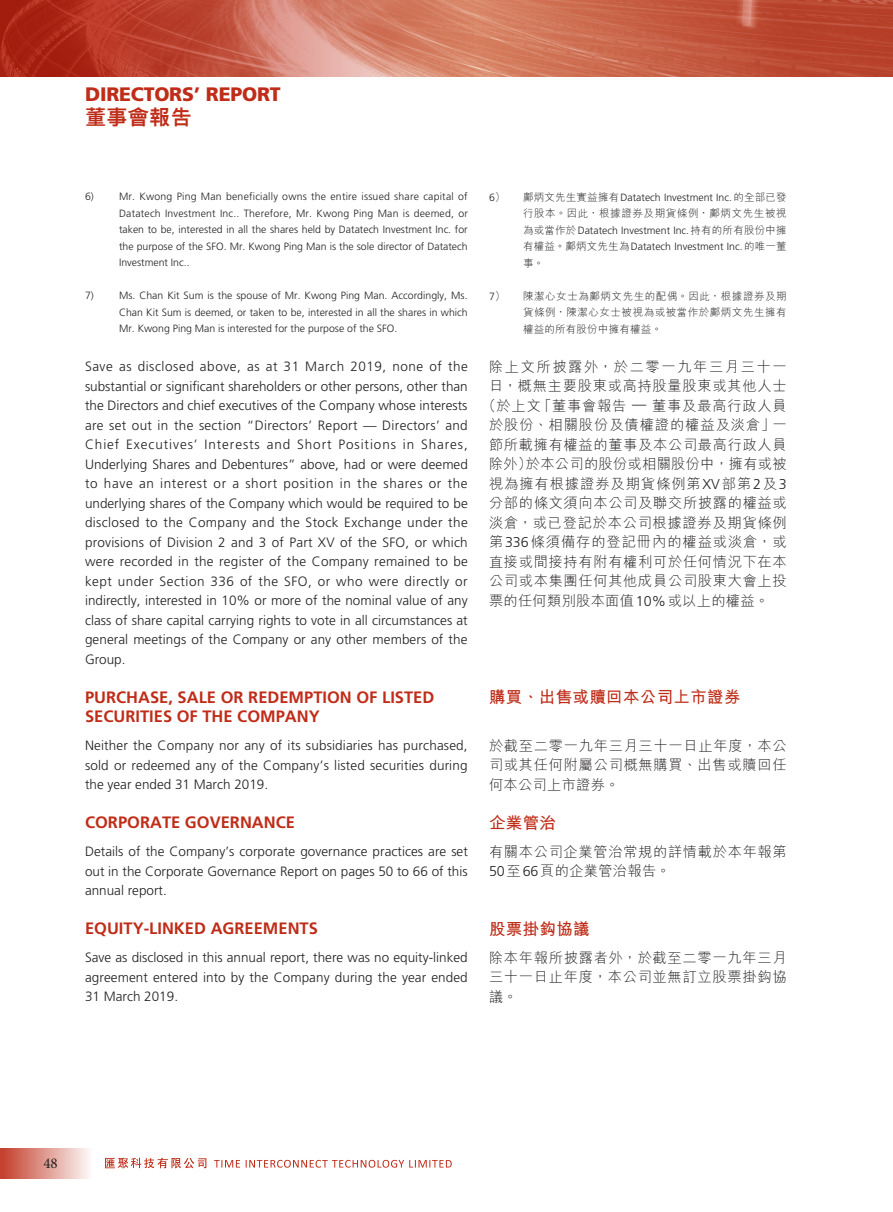
<style>
.page{position:relative;width:893px;height:1212px;background:#fff}
.page>*{position:absolute;margin:0;border:0;box-sizing:border-box;transform-origin:0 0}
.t1{font:800 21px "M Hei HK";letter-spacing:.02em;color:#bf2d19}
.t2{font:900 19.5px "Frutiger LT Std";letter-spacing:-.01em;color:#bf2d19}
.t3{font:700 16.5px/19.5px "Frutiger LT Std";color:#bf2d19}
.t4{font:700 16.5px "M Hei HK";letter-spacing:.02em;color:#bf2d19}
.t5{font:15px "Minion Pro";color:#231f20}
.t6{font:300 14.25px/19.5px "M Hei HK";letter-spacing:.05em;color:#231f20;text-align:justify}
.t7{font:300 14.25px "M Hei HK";letter-spacing:.02em;color:#231f20}
.t8{font:300 14.25px "M Hei HK";letter-spacing:.11em;color:#231f20}
.t9{font:300 13.5px/19.5px "Frutiger LT Std";letter-spacing:.005em;color:#231f20;text-align:justify}
.t10{font:300 10.5px/16.5px "Frutiger LT Std";color:#231f20;text-align:justify}
.t11{font:300 10.5px/16.5px "M Hei HK";letter-spacing:.05em;color:#231f20;text-align:justify}
.s1{font-family:"M Hei HK"}
.s2{font-family:"Frutiger LT Std"}
</style>
<div class="page">
<svg style="left:0;top:0;width:474px;height:77px;background:#c65f4c"></svg>
<svg style="left:474px;top:0;width:418px;height:77px;background:#c55e44"></svg>
<hr style="left:892px;top:0;width:1px;height:77px;background:#bf2d19">
<div style="left:0;top:1148px;width:98px;height:30px;background:linear-gradient(to right,#c33c2a,#fff)"></div>
<svg style="left:105px;top:1157px;width:101px;height:11px"></svg>
<svg style="left:214px;top:1160px;width:26px;height:7px"></svg>
<svg style="left:246px;top:1160px;width:206px;height:7px"></svg>
<h2 class="t2" style="left:85px;top:83px;width:197px">DIRECTORS’ REPORT</h2>
<h1 class="t1" style="left:85px;top:107px;width:108px">董事會報告</h1>
<p class="t10" style="left:85px;top:188px;width:10px">6)</p>
<p class="t10" style="left:119px;top:188px;width:350px">Mr. Kwong Ping Man beneficially owns the entire issued share capital of Datatech Investment Inc.. Therefore, Mr. Kwong Ping Man is deemed, or taken to be, interested in all the shares held by Datatech Investment Inc. for the purpose of the SFO. Mr. Kwong Ping Man is the sole director of Datatech Investment Inc..</p>
<p class="t10" style="left:85px;top:287px;width:10px">7)</p>
<p class="t10" style="left:119px;top:287px;width:350px">Ms. Chan Kit Sum is the spouse of Mr. Kwong Ping Man. Accordingly, Ms.<br>Chan Kit Sum is deemed, or taken to be, interested in all the shares in which Mr. Kwong Ping Man is interested for the purpose of the SFO.</p>
<p class="t9" style="left:85px;top:357px;width:384px">Save as disclosed above, as at 31 March 2019, none of the substantial or significant shareholders or other persons, other than the Directors and chief executives of the Company whose interests are set out in the section “Directors’ Report — Directors’ and Chief Executives’ Interests and Short Positions in Shares, Underlying Shares and Debentures” above, had or were deemed to have an interest or a short position in the shares or the underlying shares of the Company which would be required to be disclosed to the Company and the Stock Exchange under the provisions of Division 2 and 3 of Part XV of the SFO, or which were recorded in the register of the Company remained to be kept under Section 336 of the SFO, or who were directly or indirectly, interested in 10% or more of the nominal value of any class of share capital carrying rights to vote in all circumstances at general meetings of the Company or any other members of the Group.</p>
<p class="t3" style="left:85px;top:687px;width:351px">PURCHASE, SALE OR REDEMPTION OF LISTED<br>SECURITIES OF THE COMPANY</p>
<p class="t9" style="left:85px;top:736px;width:384px">Neither the Company nor any of its subsidiaries has purchased, sold or redeemed any of the Company’s listed securities during the year ended 31 March 2019.</p>
<p class="t3" style="left:85px;top:813px;width:211px">CORPORATE GOVERNANCE</p>
<p class="t9" style="left:85px;top:842px;width:384px">Details of the Company’s corporate governance practices are set out in the Corporate Governance Report on pages 50 to 66 of this annual report.</p>
<p class="t3" style="left:85px;top:919px;width:234px">EQUITY-LINKED AGREEMENTS</p>
<p class="t9" style="left:85px;top:948px;width:384px">Save as disclosed in this annual report, there was no equity-linked agreement entered into by the Company during the year ended 31 March 2019.</p>
<p class="t10" style="left:489px;top:189px;width:18px">6<span class="s1">）</span></p>
<p class="t10" style="left:523px;top:189px;width:265px"><span class="s1">鄺炳文先生實益擁有</span>Datatech Investment Inc.<span class="s1">的全部已發</span></p>
<p class="t11" style="left:523px;top:205px;width:265px">行股本。因此，根據證券及期貨條例，鄺炳文先生被視</p>
<p class="t10" style="left:523px;top:222px;width:265px"><span class="s1">為或當作於</span>Datatech Investment Inc.<span class="s1">持有的所有股份中擁有權益。鄺炳文先生為</span>Datatech Investment Inc.<span class="s1">的唯一董</span></p>
<p class="t11" style="left:523px;top:254px;width:22px">事。</p>
<p class="t10" style="left:489px;top:288px;width:18px">7<span class="s1">）</span></p>
<p class="t11" style="left:523px;top:287px;width:265px">陳潔心女士為鄺炳文先生的配偶。因此，根據證券及期貨條例，陳潔心女士被視為或被當作於鄺炳文先生擁有權益的所有股份中擁有權益。</p>
<p class="t8" style="left:489px;top:359px;width:299px">除上文所披露外，於二零一九年三月三十一</p>
<p class="t6" style="left:489px;top:376px;width:299px">日，概無主要股東或高持股量股東或其他人士</p>
<p class="t6" style="left:482px;top:396px;width:306px">（於上文「董事會報告 <span class="s2">—</span> 董事及最高行政人員</p>
<p class="t6" style="left:489px;top:415px;width:299px">於股份、相關股份及債權證的權益及淡倉」一</p>
<p class="t6" style="left:489px;top:435px;width:299px">節所載擁有權益的董事及本公司最高行政人員</p>
<p class="t7" style="left:489px;top:457px;width:299px">除外）於本公司的股份或相關股份中，擁有或被</p>
<p class="t6" style="left:489px;top:473px;width:299px">視為擁有根據證券及期貨條例第<span class="s2">XV</span>部第<span class="s2">2</span>及<span class="s2">3</span></p>
<p class="t6" style="left:489px;top:493px;width:299px">分部的條文須向本公司及聯交所披露的權益或</p>
<p class="t6" style="left:489px;top:512px;width:299px">淡倉，或已登記於本公司根據證券及期貨條例</p>
<p class="t6" style="left:489px;top:532px;width:299px">第<span class="s2">336</span>條須備存的登記冊內的權益或淡倉，或</p>
<p class="t6" style="left:489px;top:551px;width:299px">直接或間接持有附有權利可於任何情況下在本</p>
<p class="t6" style="left:489px;top:571px;width:299px">公司或本集團任何其他成員公司股東大會上投</p>
<p class="t7" style="left:489px;top:593px;width:281px">票的任何類別股本面值<span class="s2">10%</span>或以上的權益。</p>
<p class="t4" style="left:489px;top:685px;width:253px">購買、出售或贖回本公司上市證券</p>
<p class="t6" style="left:489px;top:736px;width:299px">於截至二零一九年三月三十一日止年度，本公司或其任何附屬公司概無購買、出售或贖回任何本公司上市證券。</p>
<p class="t4" style="left:489px;top:811px;width:68px">企業管治</p>
<p class="t6" style="left:489px;top:842px;width:299px">有關本公司企業管治常規的詳情載於本年報第<br><span class="s2">50</span>至<span class="s2">66</span>頁的企業管治報告。</p>
<p class="t4" style="left:489px;top:917px;width:102px">股票掛鈎協議</p>
<p class="t6" style="left:489px;top:948px;width:299px">除本年報所披露者外，於截至二零一九年三月三十一日止年度，本公司並無訂立股票掛鈎協議。</p>
<p class="t5" style="left:43px;top:1154px;width:16px">48</p>
</div>
